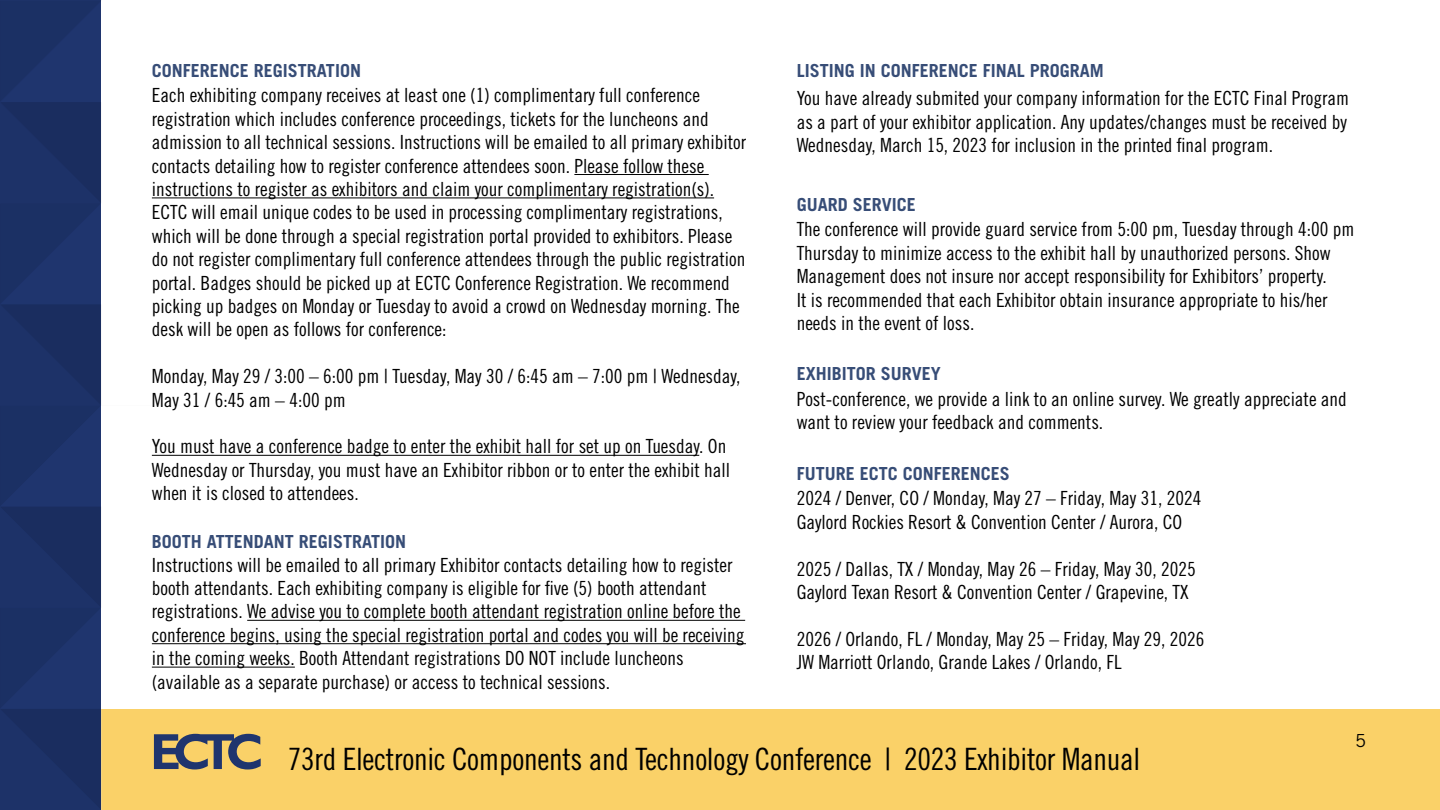
<style>
.page{position:relative;width:1440px;height:810px;background:#fff}
.page>*{position:absolute;margin:0;border:0;box-sizing:border-box;transform-origin:0 0}
.t1{font:30.75px "Trade Gothic LT Std Cn 18";letter-spacing:-.01em;color:#000}
.t2{font:19.5px/23.4px "Trade Gothic LT Std Cn 18";color:#000}
.t3{font:700 18px "Trade Gothic LT Std";color:#374d77}
.t4{font:18px "Trade Gothic LT Std";color:#000}
</style>
<div class="page">
<div style="left:101px;top:709px;width:1339px;height:101px;background:#fad168"></div>
<svg style="left:101px;top:197px;width:160px;height:613px"></svg>
<div style="left:0;top:0;width:101px;height:810px;background:#1c3167"></div>
<hr style="left:574px;top:174px;width:135px;height:1px;background:#000">
<hr style="left:152px;top:197px;width:562px;height:1px;background:#000">
<hr style="left:152px;top:455px;width:547px;height:1px;background:#000">
<hr style="left:247px;top:620px;width:498px;height:1px;background:#000">
<hr style="left:152px;top:643px;width:594px;height:1px;background:#000">
<hr style="left:152px;top:667px;width:143px;height:1px;background:#000">
<p class="t3" style="left:152px;top:59px;width:211px">CONFERENCE REGISTRATION</p>
<p class="t2" style="left:152px;top:84px;width:596px">Each exhibiting company receives at least one (1) complimentary full conference registration which includes conference proceedings, tickets for the luncheons and admission to all technical sessions. Instructions will be emailed to all primary exhibitor contacts detailing how to register conference attendees soon. Please follow these instructions to register as exhibitors and claim your complimentary registration(s).<br>ECTC will email unique codes to be used in processing complimentary registrations, which will be done through a special registration portal provided to exhibitors. Please do not register complimentary full conference attendees through the public registration portal. Badges should be picked up at ECTC Conference Registration. We recommend picking up badges on Monday or Tuesday to avoid a crowd on Wednesday morning. The desk will be open as follows for conference:</p>
<p class="t2" style="left:152px;top:364px;width:590px">Monday, May 29 / 3:00 – 6:00 pm | Tuesday, May 30 / 6:45 am – 7:00 pm | Wednesday,<br>May 31 / 6:45 am – 4:00 pm</p>
<p class="t2" style="left:152px;top:435px;width:580px">You must have a conference badge to enter the exhibit hall for set up on Tuesday. On<br>Wednesday or Thursday, you must have an Exhibitor ribbon or to enter the exhibit hall when it is closed to attendees.</p>
<p class="t3" style="left:152px;top:531px;width:256px">BOOTH ATTENDANT REGISTRATION</p>
<p class="t2" style="left:152px;top:553px;width:594px">Instructions will be emailed to all primary Exhibitor contacts detailing how to register booth attendants. Each exhibiting company is eligible for five (5) booth attendant registrations. We advise you to complete booth attendant registration online before the conference begins, using the special registration portal and codes you will be receiving in the coming weeks. Booth Attendant registrations DO NOT include luncheons (available as a separate purchase) or access to technical sessions.</p>
<p class="t3" style="left:796px;top:59px;width:309px">LISTING IN CONFERENCE FINAL PROGRAM</p>
<p class="t2" style="left:796px;top:87px;width:554px;text-align:justify">You have already submited your company information for the ECTC Final Program as a part of your exhibitor application. Any updates/changes must be received by Wednesday, March 15, 2023 for inclusion in the printed final program.</p>
<p class="t3" style="left:796px;top:193px;width:121px">GUARD SERVICE</p>
<p class="t2" style="left:796px;top:217px;width:559px">The conference will provide guard service from 5:00 pm, Tuesday through 4:00 pm Thursday to minimize access to the exhibit hall by unauthorized persons. Show Management does not insure nor accept responsibility for Exhibitors’ property.<br>It is recommended that each Exhibitor obtain insurance appropriate to his/her needs in the event of loss.</p>
<p class="t3" style="left:796px;top:363px;width:146px">EXHIBITOR SURVEY</p>
<p class="t2" style="left:796px;top:387px;width:552px">Post-conference, we provide a link to an online survey. We greatly appreciate and want to review your feedback and comments.</p>
<p class="t3" style="left:796px;top:462px;width:215px">FUTURE ECTC CONFERENCES</p>
<p class="t2" style="left:796px;top:487px;width:406px">2024 / Denver, CO / Monday, May 27 – Friday, May 31, 2024<br>Gaylord Rockies Resort &amp; Convention Center / Aurora, CO</p>
<p class="t2" style="left:796px;top:557px;width:401px">2025 / Dallas, TX / Monday, May 26 – Friday, May 30, 2025<br>Gaylord Texan Resort &amp; Convention Center / Grapevine, TX</p>
<p class="t2" style="left:796px;top:627px;width:409px">2026 / Orlando, FL / Monday, May 25 – Friday, May 29, 2026<br>JW Marriott Orlando, Grande Lakes / Orlando, FL</p>
<h1 class="t1" style="left:288px;top:740px;width:854px">73rd Electronic Components and Technology Conference | 2023 Exhibitor Manual</h1>
<p class="t4" style="left:1355px;top:730px;width:12px">5</p>
</div>
